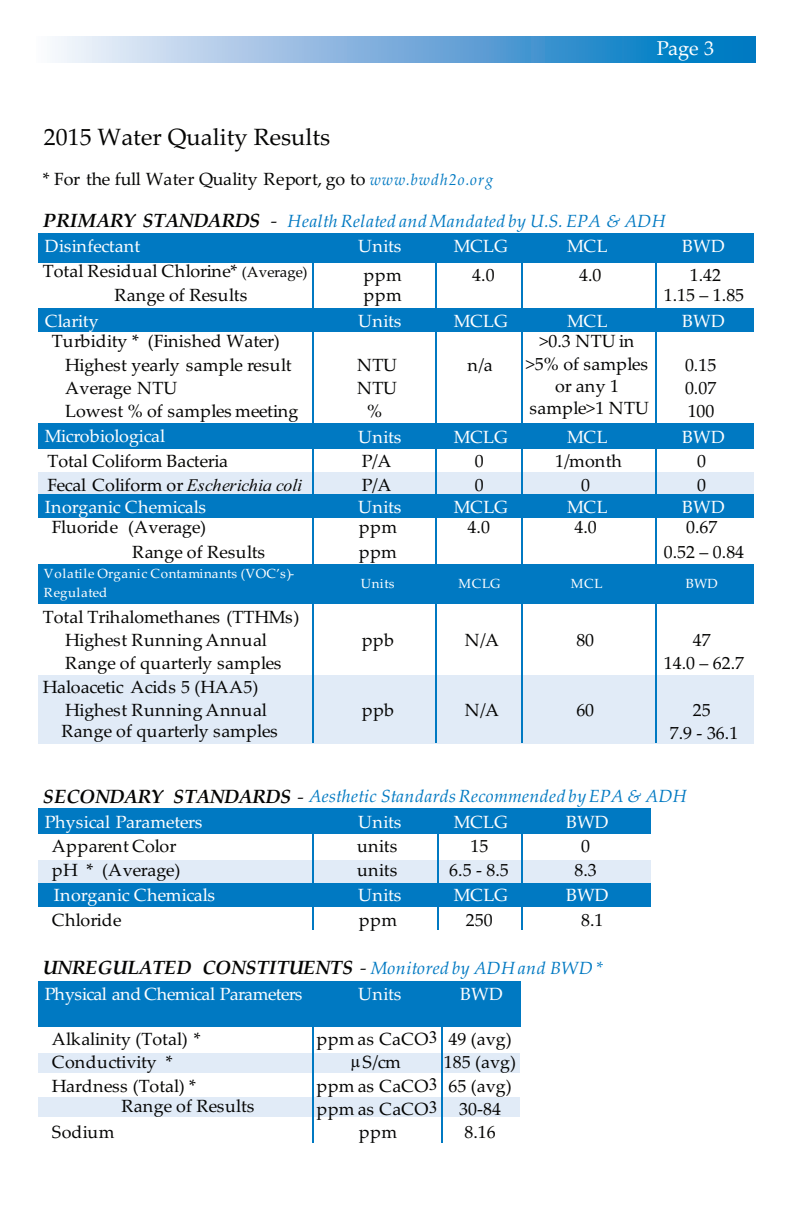
<style>
.page{position:relative;width:792px;height:1224px;background:#fff}
.page>*{position:absolute;margin:0;border:0;box-sizing:border-box;transform-origin:0 0}
.t1{font:23.6px "Palatino Linotype";color:#050504}
.Body{font:20px "Palatino Linotype";color:#fff}
.t2{font:italic 700 19.2px "Palatino Linotype";letter-spacing:-.01em;color:#050504}
.t3{font:17.6px/23.4px "Palatino Linotype";color:#050504;text-align:center}
.t4{font:17.6px "Palatino Linotype";color:#fff}
.t5{font:italic 17.6px "Palatino Linotype";letter-spacing:.025em;color:#0079c2}
.t6{font:17.6px "Palatino Linotype";letter-spacing:-.025em;color:#050504}
.t7{font:17.6px "Palatino Linotype";letter-spacing:-.025em;color:#fff}
.t8{font:13.2px/18.6px "Palatino Linotype";letter-spacing:.055em;color:#fff}
.s1{font-style:italic;font-size:16.2px;color:#0079c2}
.s2{font-weight:700;font-size:19.2px;color:#050504}
.s3{font-size:19.2px;color:#050504}
.s4{font-size:14.8px}
.s5{font-family:"Times New Roman";font-style:italic}
.s6{font-weight:400}
.s7{font-weight:400;font-size:17.6px;color:#0079c2}
.s8{font-family:"Times New Roman"}
</style>
<div class="page">
<div style="left:36px;top:37px;width:720px;height:26px;background:linear-gradient(to right,#fdf1fa,#006fbe)"></div>
<div style="left:39px;top:472px;width:715px;height:25px;background:#e1ebf7"></div>
<div style="left:39px;top:860px;width:612px;height:23px;background:#e1ebf7"></div>
<div style="left:39px;top:1097px;width:481px;height:20px;background:#e1ebf7"></div>
<div style="left:39px;top:1053px;width:481px;height:20px;background:#e1ebf7"></div>
<div style="left:39px;top:233px;width:715px;height:30px;background:#0079c2"></div>
<div style="left:39px;top:308px;width:715px;height:24px;background:#0079c2"></div>
<div style="left:39px;top:423px;width:715px;height:25px;background:#0079c2"></div>
<div style="left:39px;top:494px;width:715px;height:23px;background:#0079c2"></div>
<div style="left:39px;top:565px;width:715px;height:39px;background:#0079c2"></div>
<div style="left:39px;top:675px;width:715px;height:69px;background:#e1ebf7"></div>
<div style="left:39px;top:808px;width:612px;height:25px;background:#0079c2"></div>
<div style="left:39px;top:883px;width:612px;height:23px;background:#0079c2"></div>
<div style="left:39px;top:981px;width:482px;height:45px;background:#0079c2"></div>
<hr style="left:313px;top:235px;width:1px;height:508px;background:#0079c2">
<hr style="left:436px;top:235px;width:1px;height:508px;background:#0079c2">
<hr style="left:521px;top:235px;width:2px;height:508px;background:#0079c2">
<hr style="left:655px;top:235px;width:2px;height:508px;background:#0079c2">
<hr style="left:313px;top:814px;width:1px;height:116px;background:#0079c2">
<hr style="left:313px;top:982px;width:1px;height:161px;background:#0079c2">
<hr style="left:437px;top:814px;width:2px;height:116px;background:#0079c2">
<hr style="left:521px;top:814px;width:2px;height:116px;background:#0079c2">
<hr style="left:441px;top:982px;width:2px;height:161px;background:#0079c2">
<p class="Body" style="left:657px;top:34px;width:59px">Page 3</p>
<p class="t1" style="left:44px;top:120px;width:288px">2015 Water Quality Results</p>
<p class="t6" style="left:43px;top:166px;width:452px">* For the full Water Quality Report, go to <span class="s1">www.bwdh2o.org</span></p>
<p class="t5" style="left:43px;top:208px;width:624px"><span class="s2">PRIMARY STANDARDS</span> <span class="s3">-</span> Health Related and Mandated by U.S. EPA &amp; ADH</p>
<p class="t4" style="left:45px;top:234px;width:97px">Disinfectant</p>
<p class="t4" style="left:358px;top:234px;width:45px">Units</p>
<p class="t4" style="left:454px;top:234px;width:56px">MCLG</p>
<p class="t4" style="left:567px;top:234px;width:42px">MCL</p>
<p class="t4" style="left:682px;top:234px;width:44px">BWD</p>
<p class="t3" style="left:43px;top:259px;width:266px">Total Residual Chlorine* <span class="s4">(Average)</span></p>
<p class="t3" style="left:364px;top:262px;width:40px">ppm</p>
<p class="t3" style="left:472px;top:262px;width:24px">4.0</p>
<p class="t3" style="left:579px;top:262px;width:24px">4.0</p>
<p class="t3" style="left:690px;top:262px;width:33px">1.42</p>
<p class="t3" style="left:114px;top:283px;width:134px">Range of Results</p>
<p class="t3" style="left:364px;top:283px;width:40px">ppm</p>
<p class="t3" style="left:664px;top:283px;width:82px">1.15 – 1.85</p>
<p class="t4" style="left:45px;top:308px;width:55px">Clarity</p>
<p class="t4" style="left:358px;top:308px;width:45px">Units</p>
<p class="t4" style="left:454px;top:308px;width:56px">MCLG</p>
<p class="t4" style="left:567px;top:308px;width:42px">MCL</p>
<p class="t4" style="left:682px;top:308px;width:44px">BWD</p>
<p class="t3" style="left:65px;top:329px;width:228px;text-align:left;text-indent:-13px">Turbidity * (Finished Water)<br>Highest yearly sample result</p>
<p class="t3" style="left:526px;top:329px;width:125px;line-height:22.4px">&gt;0.3 NTU in &gt;5% of samples or any 1 sample&gt;1 NTU</p>
<p class="t3" style="left:357px;top:352px;width:42px">NTU</p>
<p class="t3" style="left:468px;top:352px;width:27px">n/a</p>
<p class="t3" style="left:685px;top:352px;width:33px">0.15</p>
<p class="t3" style="left:65px;top:375px;width:114px">Average NTU</p>
<p class="t3" style="left:357px;top:375px;width:42px">NTU</p>
<p class="t3" style="left:685px;top:375px;width:33px">0.07</p>
<p class="t3" style="left:65px;top:399px;width:235px">Lowest % of samples meeting</p>
<p class="t3" style="left:367px;top:399px;width:17px">%</p>
<p class="t3" style="left:688px;top:399px;width:28px">100</p>
<p class="t7" style="left:45px;top:424px;width:122px">Microbiological</p>
<p class="t4" style="left:358px;top:424px;width:45px">Units</p>
<p class="t4" style="left:454px;top:424px;width:56px">MCLG</p>
<p class="t4" style="left:567px;top:424px;width:42px">MCL</p>
<p class="t4" style="left:682px;top:424px;width:44px">BWD</p>
<p class="t3" style="left:47px;top:449px;width:182px">Total Coliform Bacteria</p>
<p class="t3" style="left:362px;top:449px;width:31px">P/A</p>
<p class="t3" style="left:475px;top:449px;width:10px">0</p>
<p class="t3" style="left:555px;top:449px;width:68px">1/month</p>
<p class="t3" style="left:697px;top:449px;width:10px">0</p>
<p class="t3" style="left:47px;top:472px;width:256px">Fecal Coliform or <span class="s5">Escherichia coli</span></p>
<p class="t3" style="left:362px;top:472px;width:31px">P/A</p>
<p class="t3" style="left:475px;top:472px;width:10px">0</p>
<p class="t3" style="left:581px;top:472px;width:10px">0</p>
<p class="t3" style="left:697px;top:472px;width:10px">0</p>
<p class="t4" style="left:45px;top:494px;width:163px">Inorganic Chemicals</p>
<p class="t4" style="left:358px;top:494px;width:45px">Units</p>
<p class="t4" style="left:454px;top:494px;width:56px">MCLG</p>
<p class="t4" style="left:567px;top:494px;width:42px">MCL</p>
<p class="t4" style="left:682px;top:494px;width:44px">BWD</p>
<p class="t3" style="left:52px;top:515px;width:156px">Fluoride (Average)</p>
<p class="t3" style="left:359px;top:515px;width:40px">ppm</p>
<p class="t3" style="left:468px;top:515px;width:24px">4.0</p>
<p class="t3" style="left:575px;top:515px;width:24px">4.0</p>
<p class="t3" style="left:686px;top:515px;width:33px">0.67</p>
<p class="t3" style="left:132px;top:539px;width:134px">Range of Results</p>
<p class="t3" style="left:359px;top:539px;width:40px">ppm</p>
<p class="t3" style="left:664px;top:539px;width:82px">0.52 – 0.84</p>
<p class="t8" style="left:44px;top:564px;width:252px">Volatile Organic Contaminants (VOC’s) -<br>Regulated</p>
<p class="t8" style="left:361px;top:574px;width:35px">Units</p>
<p class="t8" style="left:458px;top:574px;width:44px">MCLG</p>
<p class="t8" style="left:571px;top:574px;width:33px">MCL</p>
<p class="t8" style="left:686px;top:574px;width:33px">BWD</p>
<p class="t3" style="left:43px;top:605px;width:258px">Total Trihalomethanes (TTHMs)<br>Highest Running Annual</p>
<p class="t3" style="left:362px;top:628px;width:34px">ppb</p>
<p class="t3" style="left:465px;top:628px;width:36px">N/A</p>
<p class="t3" style="left:576px;top:628px;width:19px">80</p>
<p class="t3" style="left:693px;top:628px;width:19px">47</p>
<p class="t3" style="left:65px;top:651px;width:218px">Range of quarterly samples</p>
<p class="t3" style="left:664px;top:651px;width:82px">14.0 – 62.7</p>
<p class="t3" style="left:65px;top:674px;width:203px;text-align:left;text-indent:-22px">Haloacetic Acids 5 (HAA5)<br>Highest Running Annual</p>
<p class="t3" style="left:62px;top:719px;width:218px">Range of quarterly samples</p>
<p class="t3" style="left:362px;top:698px;width:34px">ppb</p>
<p class="t3" style="left:465px;top:698px;width:36px">N/A</p>
<p class="t3" style="left:576px;top:698px;width:19px">60</p>
<p class="t3" style="left:670px;top:698px;width:70px">25<br>7.9 - 36.1</p>
<p class="t5" style="left:43px;top:784px;width:645px"><span class="s2">SECONDARY STANDARDS</span> <span class="s3">-</span> Aesthetic Standards Recommended byEPA &amp; ADH</p>
<p class="t4" style="left:45px;top:809px;width:159px">Physical Parameters</p>
<p class="t4" style="left:358px;top:809px;width:45px">Units</p>
<p class="t4" style="left:454px;top:809px;width:56px">MCLG</p>
<p class="t4" style="left:566px;top:809px;width:44px">BWD</p>
<p class="t3" style="left:52px;top:834px;width:126px">Apparent Color</p>
<p class="t3" style="left:357px;top:834px;width:42px">units</p>
<p class="t3" style="left:471px;top:834px;width:19px">15</p>
<p class="t3" style="left:581px;top:834px;width:10px">0</p>
<p class="t3" style="left:52px;top:857px;width:130px">pH * (Average)</p>
<p class="t3" style="left:357px;top:857px;width:42px">units</p>
<p class="t3" style="left:449px;top:857px;width:61px">6.5 - 8.5</p>
<p class="t3" style="left:575px;top:857px;width:24px">8.3</p>
<p class="t3" style="left:52px;top:907px;width:71px">Chloride</p>
<p class="t3" style="left:359px;top:907px;width:40px">ppm</p>
<p class="t3" style="left:466px;top:907px;width:28px">250</p>
<p class="t3" style="left:581px;top:907px;width:24px">8.1</p>
<p class="t4" style="left:54px;top:883px;width:163px">Inorganic Chemicals</p>
<p class="t4" style="left:358px;top:883px;width:45px">Units</p>
<p class="t4" style="left:454px;top:883px;width:56px">MCLG</p>
<p class="t4" style="left:566px;top:883px;width:44px">BWD</p>
<p class="t2" style="left:43px;top:954px;width:561px">UNREGULATED CONSTITUENTS <span class="s6">-</span> <span class="s7">Monitored by ADH and BWD *</span></p>
<p class="t7" style="left:45px;top:981px;width:259px">Physical and Chemical Parameters</p>
<p class="t4" style="left:358px;top:981px;width:45px">Units</p>
<p class="t4" style="left:460px;top:981px;width:44px">BWD</p>
<p class="t3" style="left:52px;top:1027px;width:150px">Alkalinity (Total) *</p>
<p class="t3" style="left:316px;top:1027px;width:197px">ppm as CaCO<span class="s8">3</span> 49 (avg)</p>
<p class="t3" style="left:52px;top:1050px;width:122px">Conductivity *</p>
<p class="t3" style="left:351px;top:1050px;width:52px"><span class="s8">µ</span>S/cm</p>
<p class="t3" style="left:444px;top:1050px;width:74px">185 (avg)</p>
<p class="t3" style="left:52px;top:1073px;width:146px">Hardness (Total) *</p>
<p class="t3" style="left:316px;top:1073px;width:197px">ppm as CaCO<span class="s8">3</span> 65 (avg)</p>
<p class="t3" style="left:122px;top:1094px;width:134px">Range of Results</p>
<p class="t3" style="left:316px;top:1097px;width:186px">ppm as CaCO<span class="s8">3</span> 30-84</p>
<p class="t3" style="left:52px;top:1120px;width:64px">Sodium</p>
<p class="t3" style="left:359px;top:1120px;width:40px">ppm</p>
<p class="t3" style="left:464px;top:1120px;width:33px">8.16</p>
</div>
